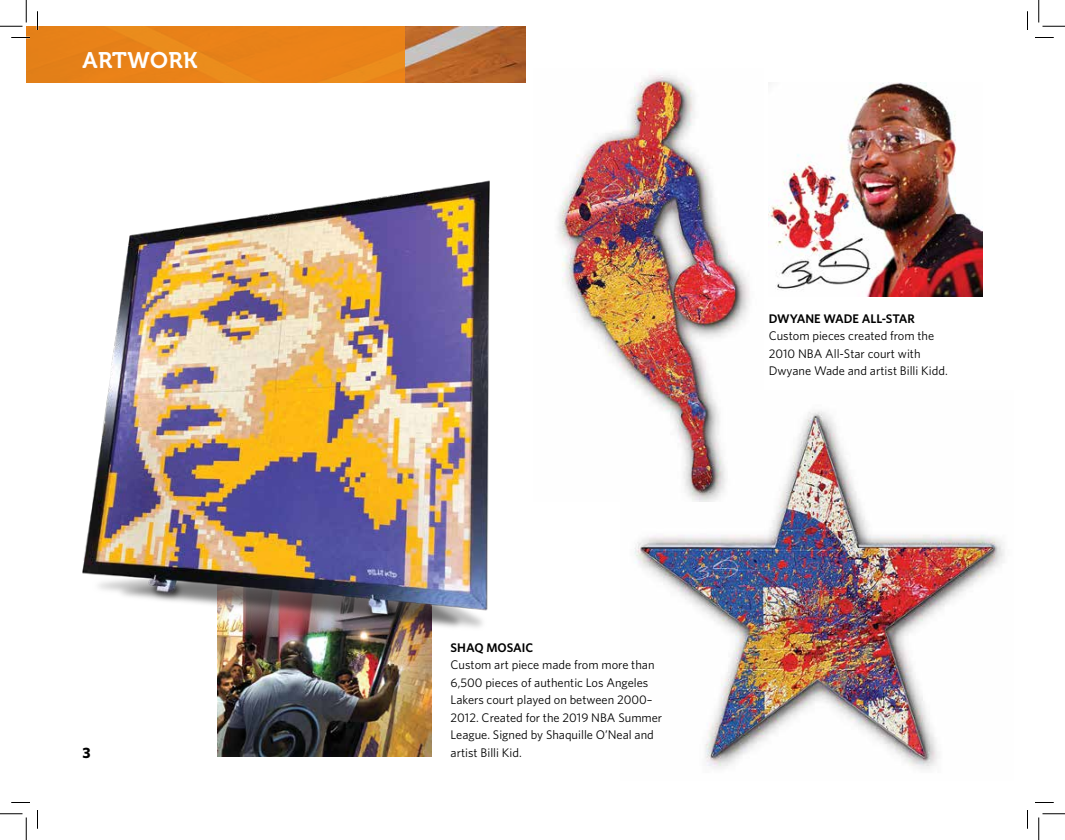
<style>
.page{position:relative;width:1065px;height:840px;background:#fff}
.page>*{position:absolute;margin:0;border:0;box-sizing:border-box;transform-origin:0 0}
.t1{font:22.5px "Museo 700";letter-spacing:.02em;color:#fff}
.t2{font:700 15px "Whitney";color:#000}
.t3{font:12.5px/17.5px "Whitney";color:#000}
.t4{font:600 12.5px "Whitney";color:#000}
</style>
<div class="page">
<img style="left:218px;top:685px;width:213px;height:72px">
<img style="left:769px;top:82px;width:213px;height:214px">
<img style="left:82px;top:180px;width:408px;height:505px">
<img style="left:634px;top:411px;width:371px;height:358px">
<img style="left:557px;top:75px;width:206px;height:427px">
<img style="left:405px;top:26px;width:120px;height:56px">
<div style="left:26px;top:26px;width:379px;height:56px;background:#ea8218"></div>
<svg style="left:11px;top:37px;width:19px;height:1px"></svg>
<svg style="left:1035px;top:37px;width:19px;height:1px"></svg>
<svg style="left:11px;top:802px;width:19px;height:1px"></svg>
<svg style="left:1035px;top:802px;width:19px;height:1px"></svg>
<svg style="left:37px;top:11px;width:1px;height:19px"></svg>
<svg style="left:37px;top:810px;width:1px;height:19px"></svg>
<svg style="left:1027px;top:11px;width:1px;height:19px"></svg>
<svg style="left:1027px;top:810px;width:1px;height:19px"></svg>
<svg style="left:0;top:0;width:27px;height:27px"></svg>
<svg style="left:0;top:814px;width:27px;height:26px"></svg>
<svg style="left:1039px;top:0;width:26px;height:27px"></svg>
<svg style="left:1039px;top:814px;width:26px;height:26px"></svg>
<h1 class="t1" style="left:82px;top:48px;width:116px">ARTWORK</h1>
<p class="t2" style="left:82px;top:742px;width:10px">3</p>
<p class="t4" style="left:451px;top:639px;width:84px">SHAQ MOSAIC</p>
<p class="t3" style="left:451px;top:656px;width:213px">Custom art piece made from more than 6,500 pieces of authentic Los Angeles Lakers court played on between 2000– 2012. Created for the 2019 NBA Summer League. Signed by Shaquille O’Neal and artist Billi Kid.</p>
<p class="t4" style="left:769px;top:310px;width:148px">DWYANE WADE ALL-STAR</p>
<p class="t3" style="left:769px;top:327px;width:181px">Custom pieces created from the<br>2010 NBA All-Star court with<br>Dwyane Wade and artist Billi Kidd.</p>
</div>
